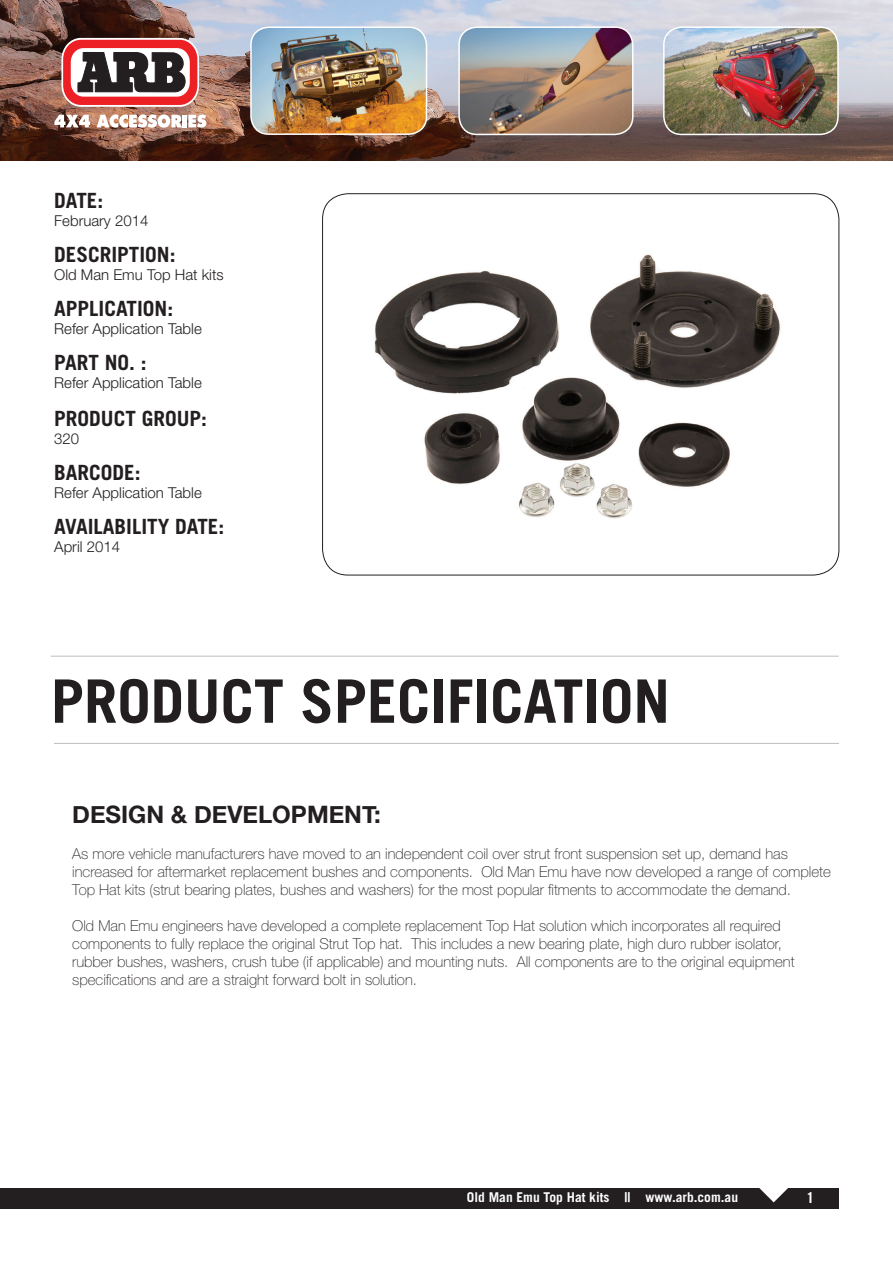
<style>
.page{position:relative;width:893px;height:1263px;background:#fff}
.page>*{position:absolute;margin:0;border:0;box-sizing:border-box;transform-origin:0 0}
.t1{font:700 60px "Trade Gothic LT Std";color:#231f20}
.t2{font:700 24px "Helvetica Neue";color:#231f20}
.t3{font:700 21px "Trade Gothic LT Std";color:#231f20}
.t4{font:100 15px/18px "Helvetica Neue LT Std";color:#231f20}
.t5{font:300 15px "Helvetica Neue LT Std";color:#231f20}
.t6{font:700 15px "Trade Gothic LT Std";color:#fff}
.t7{font:700 13.5px "Trade Gothic LT Std";color:#fff}
</style>
<div class="page">
<div style="left:0;top:1189px;width:839px;height:20px;background:#231f20"></div>
<svg style="left:759px;top:1188px;width:29px;height:14px"></svg>
<img style="left:0;top:0;width:893px;height:160px">
<img style="left:323px;top:194px;width:516px;height:381px">
<div style="left:62px;top:39px;width:136px;height:67px;background:#ed2026;border-radius:20px"></div>
<div style="left:61px;top:38px;width:138px;height:69px;border:2px solid #fff;border-radius:20px"></div>
<div style="left:71px;top:48px;width:119px;height:49px;background:#fff;border-radius:13px"></div>
<svg style="left:77px;top:52px;width:109px;height:41px"></svg>
<svg style="left:54px;top:115px;width:36px;height:12px"></svg>
<svg style="left:97px;top:115px;width:85px;height:13px"></svg>
<hr style="left:183px;top:115px;width:4px;height:12px;background:#fff">
<svg style="left:188px;top:115px;width:18px;height:13px"></svg>
<hr style="left:51px;top:656px;width:788px;height:1px;background:#bcbdc0">
<hr style="left:54px;top:743px;width:785px;height:1px;background:#bcbdc0">
<img style="left:251px;top:27px;width:175px;height:107px">
<div style="left:250px;top:26px;width:177px;height:109px;border:2px solid #fff;border-radius:18px"></div>
<img style="left:459px;top:27px;width:174px;height:107px">
<div style="left:458px;top:26px;width:175px;height:109px;border:2px solid #fff;border-radius:18px"></div>
<img style="left:664px;top:27px;width:174px;height:107px">
<div style="left:663px;top:26px;width:176px;height:109px;border:2px solid #fff;border-radius:18px"></div>
<p class="t3" style="left:54px;top:188px;width:51px">DATE:</p>
<p class="t5" style="left:54px;top:212px;width:96px">February 2014</p>
<p class="t3" style="left:54px;top:242px;width:123px">DESCRIPTION:</p>
<p class="t5" style="left:54px;top:266px;width:171px">Old Man Emu Top Hat kits</p>
<p class="t3" style="left:54px;top:296px;width:121px">APPLICATION:</p>
<p class="t5" style="left:54px;top:320px;width:149px">Refer Application Table</p>
<p class="t3" style="left:54px;top:350px;width:94px">PART NO. :</p>
<p class="t5" style="left:54px;top:374px;width:149px">Refer Application Table</p>
<p class="t3" style="left:54px;top:405px;width:154px">PRODUCT GROUP:</p>
<p class="t5" style="left:54px;top:429px;width:27px">320</p>
<p class="t3" style="left:54px;top:459px;width:88px">BARCODE:</p>
<p class="t5" style="left:54px;top:483px;width:149px">Refer Application Table</p>
<p class="t3" style="left:54px;top:513px;width:172px">AVAILABILITY DATE:</p>
<p class="t5" style="left:54px;top:537px;width:67px">April 2014</p>
<p class="t1" style="left:51px;top:664px;width:621px">PRODUCT SPECIFICATION</p>
<p class="t2" style="left:72px;top:793px;width:310px">DESIGN &amp; DEVELOPMENT:</p>
<p class="t4" style="left:72px;top:844px;width:760px">As more vehicle manufacturers have moved to an independent coil over strut front suspension set up, demand has increased for aftermarket replacement bushes and components. Old Man Emu have now developed a range of complete<br>Top Hat kits (strut bearing plates, bushes and washers) for the most popular fitments to accommodate the demand.</p>
<p class="t4" style="left:72px;top:916px;width:724px">Old Man Emu engineers have developed a complete replacement Top Hat solution which incorporates all required components to fully replace the original Strut Top hat. This includes a new bearing plate, high duro rubber isolator, rubber bushes, washers, crush tube (if applicable) and mounting nuts. All components are to the original equipment specifications and are a straight forward bolt in solution.</p>
<p class="t7" style="left:467px;top:1189px;width:273px">Old Man Emu Top Hat kits || www.arb.com.au</p>
<p class="t6" style="left:806px;top:1188px;width:10px">1</p>
</div>
